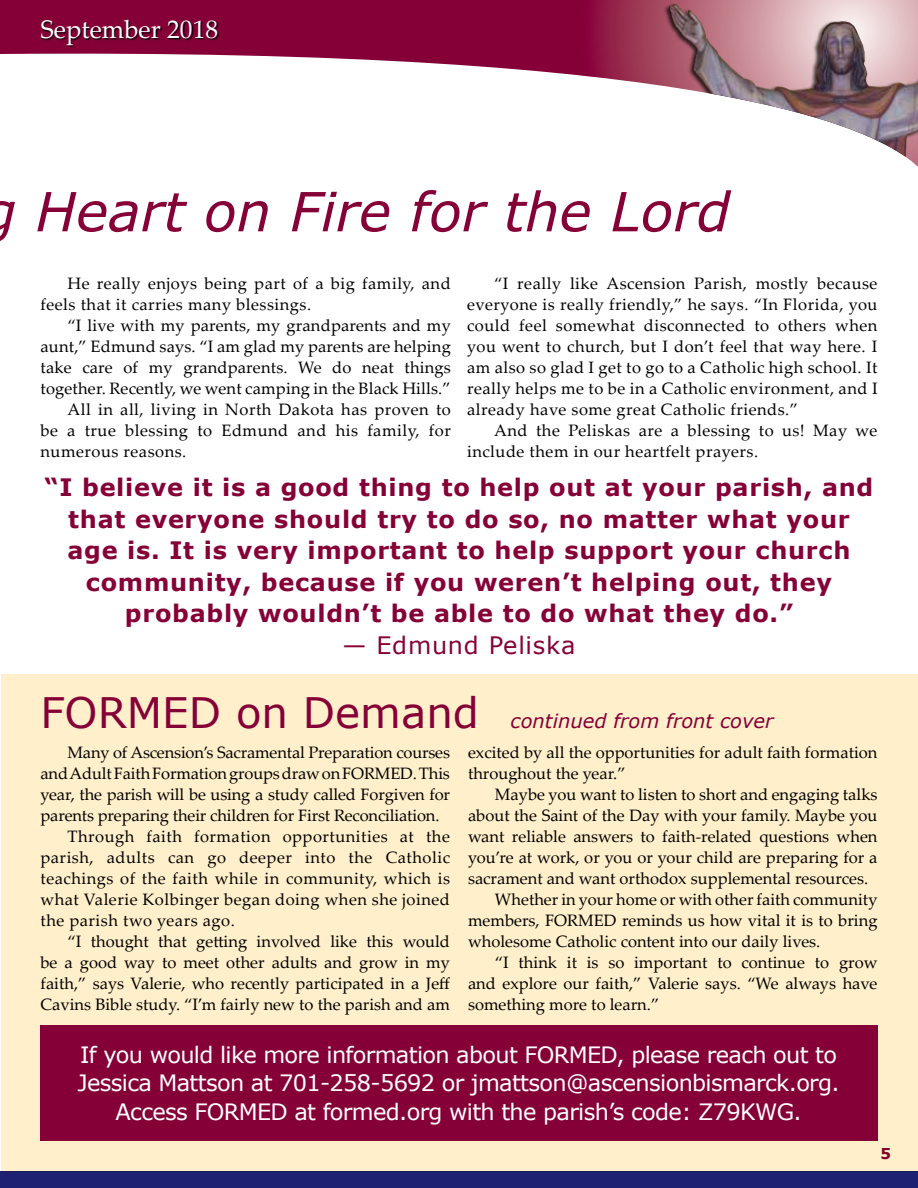
<style>
.page{position:relative;width:918px;height:1188px;background:#fff}
.page>*{position:absolute;margin:0;border:0;box-sizing:border-box;transform-origin:0 0}
.t1{font:italic 54px "Verdana";color:#860038}
.t2{font:25.5px "Palatino Linotype";color:#fff}
.t3{font:700 24px/31.5px "Verdana";letter-spacing:.03em;color:#860038;text-align:center}
.t4{font:24px "Verdana";letter-spacing:.03em;color:#860038}
.t5{font:22.5px/28.5px "Verdana";letter-spacing:-.03em;color:#fff;text-align:center}
.t6{font:italic 19.5px "Verdana";color:#860038}
.t7{font:16.5px/21px "Palatino Linotype";color:#000;text-align:justify}
.t8{font:16.5px/21px "Palatino Linotype";letter-spacing:.03em;color:#000}
.t9{font:700 15px "Verdana";color:#860038}
.s1{font-style:normal;font-size:42px}
</style>
<div class="page">
<div style="left:0;top:1172px;width:918px;height:16px;background:#1e2171"></div>
<svg style="left:0;top:0;width:663px;height:86px"></svg>
<div style="left:663px;top:0;width:255px;height:167px;background:#000;opacity:.75"></div>
<img style="left:669px;top:4px;width:41px;height:87px">
<div style="left:1px;top:674px;width:917px;height:498px;background:#fff0cb"></div>
<div style="left:41px;top:20px;width:178px;height:27px;background:#000;opacity:.85"></div>
<div style="left:40px;top:1025px;width:838px;height:116px;background:#860038"></div>
<h2 class="t2" style="left:40px;top:11px;width:179px">September 2018</h2>
<h1 class="t1" style="left:35px;top:175px;width:696px">Heart on Fire for the Lord</h1>
<p class="t8" style="left:41px;top:272px;width:412px;text-indent:27px">He really enjoys being part of a big family, and feels that it carries many blessings.</p>
<p class="t7" style="left:68px;top:314px;width:385px">“I live with my parents, my grandparents and my</p>
<p class="t7" style="left:41px;top:335px;width:412px">aunt,” Edmund says. “I am glad my parents are helping</p>
<p class="t7" style="left:41px;top:356px;width:412px">take care of my grandparents. We do neat things</p>
<p class="t7" style="left:41px;top:377px;width:412px">together. Recently, we went camping in the Black Hills.”</p>
<p class="t8" style="left:68px;top:398px;width:385px">All in all, living in North Dakota has proven to</p>
<p class="t8" style="left:41px;top:419px;width:412px">be a true blessing to Edmund and his family, for</p>
<p class="t8" style="left:41px;top:440px;width:147px">numerous reasons.</p>
<p class="t7" style="left:467px;top:272px;width:412px;text-indent:27px">“I really like Ascension Parish, mostly because everyone is really friendly,” he says. “In Florida, you could feel somewhat disconnected to others when you went to church, but I don’t feel that way here. I am also so glad I get to go to a Catholic high school. It really helps me to be in a Catholic environment, and I already have some great Catholic friends.”</p>
<p class="t8" style="left:467px;top:419px;width:412px;text-indent:27px">And the Peliskas are a blessing to us! May we include them in our heartfelt prayers.</p>
<p class="t3" style="left:45px;top:471px;width:830px">“I believe it is a good thing to help out at your parish, and that everyone should try to do so, no matter what your age is. It is very important to help support your church community, because if you weren’t helping out, they probably wouldn’t be able to do what they do.”</p>
<h3 class="t4" style="left:343px;top:629px;width:234px">— Edmund Peliska</h3>
<p class="t6" style="left:40px;top:708px;width:735px"><span class="s1">FORMED on Demand</span> continued from front cover</p>
<p class="t7" style="left:68px;top:742px;width:384px">Many of Ascension’s Sacramental Preparation courses</p>
<p class="t7" style="left:41px;top:763px;width:411px">and Adult Faith Formation groups draw on FORMED. This</p>
<p class="t7" style="left:41px;top:784px;width:411px">year, the parish will be using a study called Forgiven for</p>
<p class="t7" style="left:41px;top:805px;width:401px">parents preparing their children for First Reconciliation.</p>
<p class="t8" style="left:68px;top:826px;width:384px">Through faith formation opportunities at the</p>
<p class="t8" style="left:41px;top:847px;width:411px">parish, adults can go deeper into the Catholic</p>
<p class="t8" style="left:41px;top:868px;width:411px">teachings of the faith while in community, which is</p>
<p class="t8" style="left:41px;top:889px;width:411px">what Valerie Kolbinger began doing when she joined</p>
<p class="t8" style="left:41px;top:910px;width:196px">the parish two years ago.</p>
<p class="t7" style="left:68px;top:931px;width:384px">“I thought that getting involved like this would</p>
<p class="t7" style="left:41px;top:952px;width:411px">be a good way to meet other adults and grow in my</p>
<p class="t7" style="left:41px;top:973px;width:411px">faith,” says Valerie, who recently participated in a Jeff</p>
<p class="t7" style="left:41px;top:994px;width:411px">Cavins Bible study. “I’m fairly new to the parish and am</p>
<p class="t7" style="left:468px;top:742px;width:411px">excited by all the opportunities for adult faith formation throughout the year.”</p>
<p class="t7" style="left:495px;top:784px;width:384px">Maybe you want to listen to short and engaging talks</p>
<p class="t7" style="left:468px;top:805px;width:411px">about the Saint of the Day with your family. Maybe you</p>
<p class="t7" style="left:468px;top:826px;width:411px">want reliable answers to faith-related questions when</p>
<p class="t7" style="left:468px;top:847px;width:411px">you’re at work, or you or your child are preparing for a</p>
<p class="t7" style="left:468px;top:868px;width:402px">sacrament and want orthodox supplemental resources.</p>
<p class="t7" style="left:495px;top:889px;width:384px">Whether in your home or with other faith community</p>
<p class="t7" style="left:468px;top:910px;width:411px">members, FORMED reminds us how vital it is to bring</p>
<p class="t7" style="left:468px;top:931px;width:354px">wholesome Catholic content into our daily lives.</p>
<p class="t7" style="left:495px;top:952px;width:384px">“I think it is so important to continue to grow</p>
<p class="t7" style="left:468px;top:973px;width:411px">and explore our faith,” Valerie says. “We always have</p>
<p class="t7" style="left:468px;top:994px;width:193px">something more to learn.”</p>
<h3 class="t5" style="left:78px;top:1040px;width:764px">If you would like more information about FORMED, please reach out to<br>Jessica Mattson at 701-258-5692 or jmattson@ascensionbismarck.org.<br>Access FORMED at formed.org with the parish’s code: Z79KWG.</h3>
<p class="t9" style="left:880px;top:1143px;width:12px">5</p>
</div>
